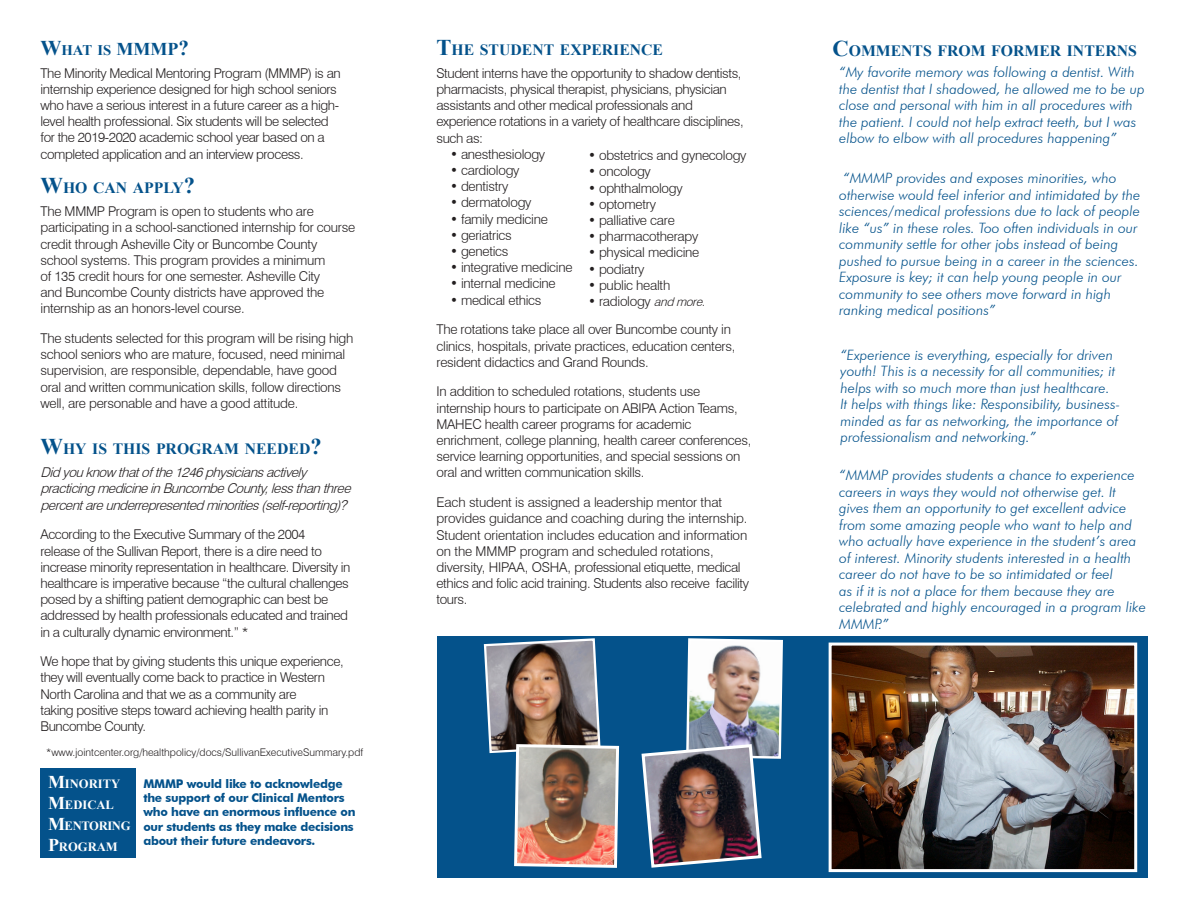
<style>
.page{position:relative;width:1188px;height:918px;background:#fff}
.page>*{position:absolute;margin:0;border:0;box-sizing:border-box;transform-origin:0 0}
.t1{font:700 15.75px "Times New Roman";color:#04528b}
.t2{font:700 14.7px "Times New Roman";color:#04528b}
.t3{font:italic 300 14.25px/16.5px "Futura BT";color:#04528b}
.t4{font:300 13.5px/16.2px "Swiss 721 BT";letter-spacing:-.02em;color:#231f20}
.t5{font:italic 300 13.5px/16.2px "Swiss 721 BT";color:#231f20}
.t6{font:700 12.6px "Times New Roman";color:#fff}
.t7{font:700 12.6px "Times New Roman";letter-spacing:-.03em;color:#fff}
.t8{font:700 12px/14.4px "Futura BT";letter-spacing:-.02em;color:#04528b}
.t9{font:300 10.5px "Swiss 721 BT";color:#231f20}
.s1{font-size:21px}
.s2{font-size:18px}
.s3{font-size:22.5px}
.s4{font-style:italic;font-size:12px}
</style>
<div class="page">
<div style="left:40px;top:768px;width:96px;height:90px;background:#04528b"></div>
<div style="left:437px;top:636px;width:711px;height:242px;background:#04528b"></div>
<img style="left:483px;top:638px;width:137px;height:230px">
<img style="left:641px;top:638px;width:142px;height:230px">
<img style="left:833px;top:647px;width:300px;height:221px">
<div style="left:829px;top:643px;width:308px;height:229px;border:3px solid #fff"></div>
<p class="t2" style="left:40px;top:40px;width:150px"><span class="s1">W</span>HAT IS <span class="s2">MMMP</span><span class="s1">?</span></p>
<p class="t4" style="left:40px;top:65px;width:302px">The Minority Medical Mentoring Program (MMMP) is an internship experience designed for high school seniors who have a serious interest in a future career as a high&shy;level health professional. Six students will be selected for the 2019-2020 academic school year based on a completed application and an interview process.</p>
<p class="t1" style="left:40px;top:177px;width:156px"><span class="s3">W</span>HO CAN APPLY<span class="s3">?</span></p>
<p class="t4" style="left:40px;top:203px;width:316px">The MMMP Program is open to students who are participating in a school-sanctioned internship for course credit through Asheville City or Buncombe County school systems. This program provides a minimum<br>of 135 credit hours for one semester. Asheville City<br>and Buncombe County districts have approved the internship as an honors-level course.</p>
<p class="t4" style="left:40px;top:330px;width:314px">The students selected for this program will be rising high school seniors who are mature, focused, need minimal supervision, are responsible, dependable, have good oral and written communication skills, follow directions well, are personable and have a good attitude.</p>
<p class="t1" style="left:40px;top:438px;width:283px"><span class="s3">W</span>HY IS THIS PROGRAM NEEDED<span class="s3">?</span></p>
<p class="t5" style="left:40px;top:464px;width:316px">Didyouknow thatofthe1246physiciansactively practicingmedicineinBuncombeCounty,lessthanthree percentareunderrepresentedminorities(self-reporting)?</p>
<p class="t4" style="left:40px;top:526px;width:312px">According to the Executive Summary of the 2004<br>release of the Sullivan Report, there is a dire need to increase minority representation in healthcare. Diversity in healthcare is imperative because “the cultural challenges posed by a shifting patient demographic can best be addressed by health professionals educated and trained in a culturally dynamic environment.” *</p>
<p class="t4" style="left:40px;top:653px;width:305px">We hope that by giving students this unique experience, they will eventually come back to practice in Western North Carolina and that we as a community are<br>taking positive steps toward achieving health parity in Buncombe County.</p>
<p class="t9" style="left:46px;top:746px;width:319px">*www.jointcenter.org/healthpolicy/docs/SullivanExecutiveSummary.pdf</p>
<p class="t8" style="left:143px;top:776px;width:214px">MMMP would like to acknowledge the support of our Clinical Mentors who have an enormous influence on our students as they make decisions about their future endeavors.</p>
<p class="t6" style="left:48px;top:775px;width:74px"><span class="s2">M</span>INORITY</p>
<p class="t6" style="left:48px;top:796px;width:67px"><span class="s2">M</span>EDICAL</p>
<p class="t7" style="left:48px;top:817px;width:84px"><span class="s2">M</span>ENTORING</p>
<p class="t6" style="left:48px;top:838px;width:71px"><span class="s2">P</span>ROGRAM</p>
<p class="t1" style="left:436px;top:39px;width:228px"><span class="s3">T</span>HE STUDENT EXPERIENCE</p>
<p class="t4" style="left:436px;top:65px;width:309px">Student interns have the opportunity to shadow dentists, pharmacists, physical therapist, physicians, physician assistants and other medical professionals and experience rotations in a variety of healthcare disciplines, such as:</p>
<p class="t4" style="left:450px;top:146px;width:97px">• anesthesiology</p>
<p class="t4" style="left:450px;top:162px;width:71px">• cardiology</p>
<p class="t4" style="left:450px;top:178px;width:60px">• dentistry</p>
<p class="t4" style="left:450px;top:194px;width:83px">• dermatology</p>
<p class="t4" style="left:450px;top:211px;width:99px">• family medicine</p>
<p class="t4" style="left:450px;top:227px;width:63px">• geriatrics</p>
<p class="t4" style="left:450px;top:243px;width:60px">• genetics</p>
<p class="t4" style="left:450px;top:259px;width:124px">• integrative medicine</p>
<p class="t4" style="left:450px;top:275px;width:107px">• internal medicine</p>
<p class="t4" style="left:450px;top:292px;width:93px">• medical ethics</p>
<p class="t4" style="left:436px;top:321px;width:300px">The rotations take place all over Buncombe county in clinics, hospitals, private practices, education centers, resident didactics and Grand Rounds.</p>
<p class="t4" style="left:436px;top:383px;width:316px">In addition to scheduled rotations, students use internship hours to participate on ABIPA Action Teams, MAHEC health career programs for academic enrichment, college planning, health career conferences, service learning opportunities, and special sessions on oral and written communication skills.</p>
<p class="t4" style="left:436px;top:494px;width:314px">Each student is assigned a leadership mentor that provides guidance and coaching during the internship.<br>Student orientation includes education and information on the MMMP program and scheduled rotations, diversity, HIPAA, OSHA, professional etiquette, medical ethics and folic acid training. Students also receive facility tours.</p>
<p class="t4" style="left:588px;top:147px;width:160px">• obstetrics and gynecology</p>
<p class="t4" style="left:588px;top:163px;width:64px">• oncology</p>
<p class="t4" style="left:588px;top:180px;width:96px">• ophthalmology</p>
<p class="t4" style="left:588px;top:196px;width:69px">• optometry</p>
<p class="t4" style="left:588px;top:212px;width:88px">• palliative care</p>
<p class="t4" style="left:588px;top:228px;width:112px">• pharmacotherapy</p>
<p class="t4" style="left:588px;top:244px;width:113px">• physical medicine</p>
<p class="t4" style="left:588px;top:261px;width:58px">• podiatry</p>
<p class="t4" style="left:588px;top:277px;width:84px">• public health</p>
<p class="t4" style="left:588px;top:293px;width:122px">• radiology <span class="s4">andmore.</span></p>
<p class="t1" style="left:832px;top:40px;width:306px"><span class="s3">C</span>OMMENTS FROM FORMER INTERNS</p>
<p class="t3" style="left:839px;top:64px;width:307px">“My favorite memory was following a dentist. With the dentist that I shadowed, he allowed me to be up close and personal with him in all procedures with the patient. I could not help extract teeth, but I was elbow to elbow with all procedures happening”</p>
<p class="t3" style="left:839px;top:170px;width:303px">“MMMP provides and exposes minorities, who otherwise would feel inferior and intimidated by the sciences/medical professions due to lack of people like “us” in these roles. Too often individuals in our community settle for other jobs instead of being pushed to pursue being in a career in the sciences.<br>Exposure is key; it can help young people in our community to see others move forward in high ranking medical positions”</p>
<p class="t3" style="left:841px;top:346px;width:281px">“Experience is everything, especially for driven youth! This is a necessity for all communities; it helps with so much more than just healthcare.<br>It helps with things like: Responsibility, business&shy;minded as far as networking, the importance of professionalism and networking.”</p>
<p class="t3" style="left:839px;top:467px;width:308px">“MMMP provides students a chance to experience careers in ways they would not otherwise get. It gives them an opportunity to get excellent advice from some amazing people who want to help and who actually have experience in the student’s area of interest. Minority students interested in a health career do not have to be so intimidated or feel<br>as if it is not a place for them because they are celebrated and highly encouraged in a program like MMMP.”</p>
</div>
